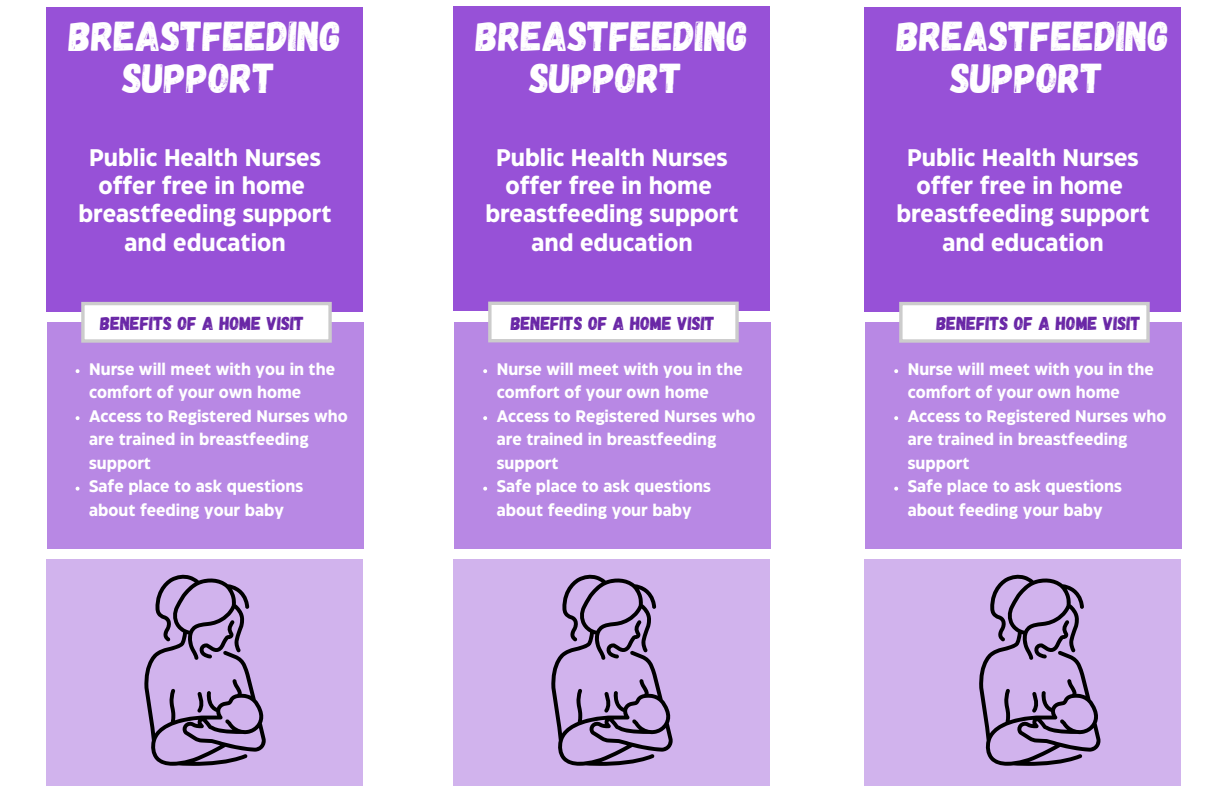
<style>
.page{position:relative;width:1224px;height:792px;background:#fff}
.page>*{position:absolute;margin:0;border:0;box-sizing:border-box;transform-origin:0 0}
.t1{font:41.8px "Gagalin";color:#fff}
.t2{font:700 24px/28.2px "Eastman Grotesque";color:#fff;text-align:center}
.t3{font:18.8px "Gagalin";color:#6926a6}
.t4{font:700 16.7px/23.5px "Eastman Grotesque";color:#fff}
</style>
<div class="page">
<div style="left:47px;top:7px;width:316px;height:304px;background:#9751d7"></div>
<div style="left:47px;top:322px;width:317px;height:226px;background:#b888e4"></div>
<div style="left:83px;top:304px;width:247px;height:37px;background:#fff"></div>
<div style="left:81px;top:302px;width:251px;height:41px;border:3px solid #ccc"></div>
<div style="left:47px;top:559px;width:316px;height:227px;background:#d1b3ed"></div>
<div style="left:454px;top:7px;width:316px;height:304px;background:#9751d7"></div>
<div style="left:454px;top:322px;width:317px;height:226px;background:#b888e4"></div>
<div style="left:490px;top:303px;width:247px;height:38px;background:#fff"></div>
<div style="left:488px;top:302px;width:251px;height:40px;border:3px solid #ccc"></div>
<div style="left:454px;top:559px;width:316px;height:226px;background:#d1b3ed"></div>
<div style="left:865px;top:7px;width:316px;height:304px;background:#9751d7"></div>
<div style="left:865px;top:322px;width:317px;height:226px;background:#b888e4"></div>
<div style="left:901px;top:304px;width:247px;height:37px;background:#fff"></div>
<div style="left:899px;top:302px;width:251px;height:41px;border:3px solid #ccc"></div>
<div style="left:865px;top:559px;width:316px;height:227px;background:#d1b3ed"></div>
<svg style="left:144px;top:574px;width:122px;height:192px"></svg>
<svg style="left:76px;top:369px;width:4px;height:4px"></svg>
<svg style="left:76px;top:416px;width:4px;height:4px"></svg>
<svg style="left:76px;top:487px;width:4px;height:4px"></svg>
<svg style="left:483px;top:369px;width:4px;height:4px"></svg>
<svg style="left:483px;top:416px;width:4px;height:4px"></svg>
<svg style="left:483px;top:487px;width:4px;height:4px"></svg>
<svg style="left:894px;top:369px;width:4px;height:4px"></svg>
<svg style="left:894px;top:416px;width:4px;height:4px"></svg>
<svg style="left:894px;top:487px;width:4px;height:4px"></svg>
<svg style="left:551px;top:574px;width:122px;height:192px"></svg>
<svg style="left:979px;top:574px;width:122px;height:192px"></svg>
<p class="t1" style="left:69px;top:9px;width:274px">BREASTFEEDING</p>
<p class="t1" style="left:122px;top:51px;width:154px">SUPPORT</p>
<p class="t2" style="left:89px;top:145px;width:233px">Public Health Nurses offer free in home</p>
<p class="t2" style="left:78px;top:202px;width:255px">breastfeeding support and education</p>
<p class="t1" style="left:476px;top:9px;width:274px">BREASTFEEDING</p>
<p class="t1" style="left:529px;top:51px;width:154px">SUPPORT</p>
<p class="t2" style="left:496px;top:145px;width:233px">Public Health Nurses offer free in home</p>
<p class="t2" style="left:485px;top:202px;width:255px">breastfeeding support and education</p>
<p class="t1" style="left:897px;top:9px;width:274px">BREASTFEEDING</p>
<p class="t1" style="left:950px;top:51px;width:154px">SUPPORT</p>
<p class="t2" style="left:907px;top:145px;width:233px">Public Health Nurses offer free in home</p>
<p class="t2" style="left:896px;top:202px;width:255px">breastfeeding support and education</p>
<p class="t3" style="left:100px;top:311px;width:205px">BENEFITS OF A HOME VISIT</p>
<p class="t3" style="left:511px;top:311px;width:206px">BENEFITS OF A HOME VISIT</p>
<p class="t3" style="left:937px;top:311px;width:206px">BENEFITS OF A HOME VISIT</p>
<p class="t4" style="left:89px;top:358px;width:247px">Nurse will meet with you in the comfort of your own home</p>
<p class="t4" style="left:89px;top:405px;width:260px">Access to Registered Nurses who are trained in breastfeeding support</p>
<p class="t4" style="left:89px;top:476px;width:216px">Safe place to ask questions about feeding your baby</p>
<p class="t4" style="left:497px;top:358px;width:247px">Nurse will meet with you in the comfort of your own home</p>
<p class="t4" style="left:497px;top:405px;width:260px">Access to Registered Nurses who are trained in breastfeeding support</p>
<p class="t4" style="left:497px;top:476px;width:216px">Safe place to ask questions about feeding your baby</p>
<p class="t4" style="left:908px;top:358px;width:247px">Nurse will meet with you in the comfort of your own home</p>
<p class="t4" style="left:908px;top:405px;width:260px">Access to Registered Nurses who are trained in breastfeeding support</p>
<p class="t4" style="left:908px;top:476px;width:216px">Safe place to ask questions about feeding your baby</p>
</div>
